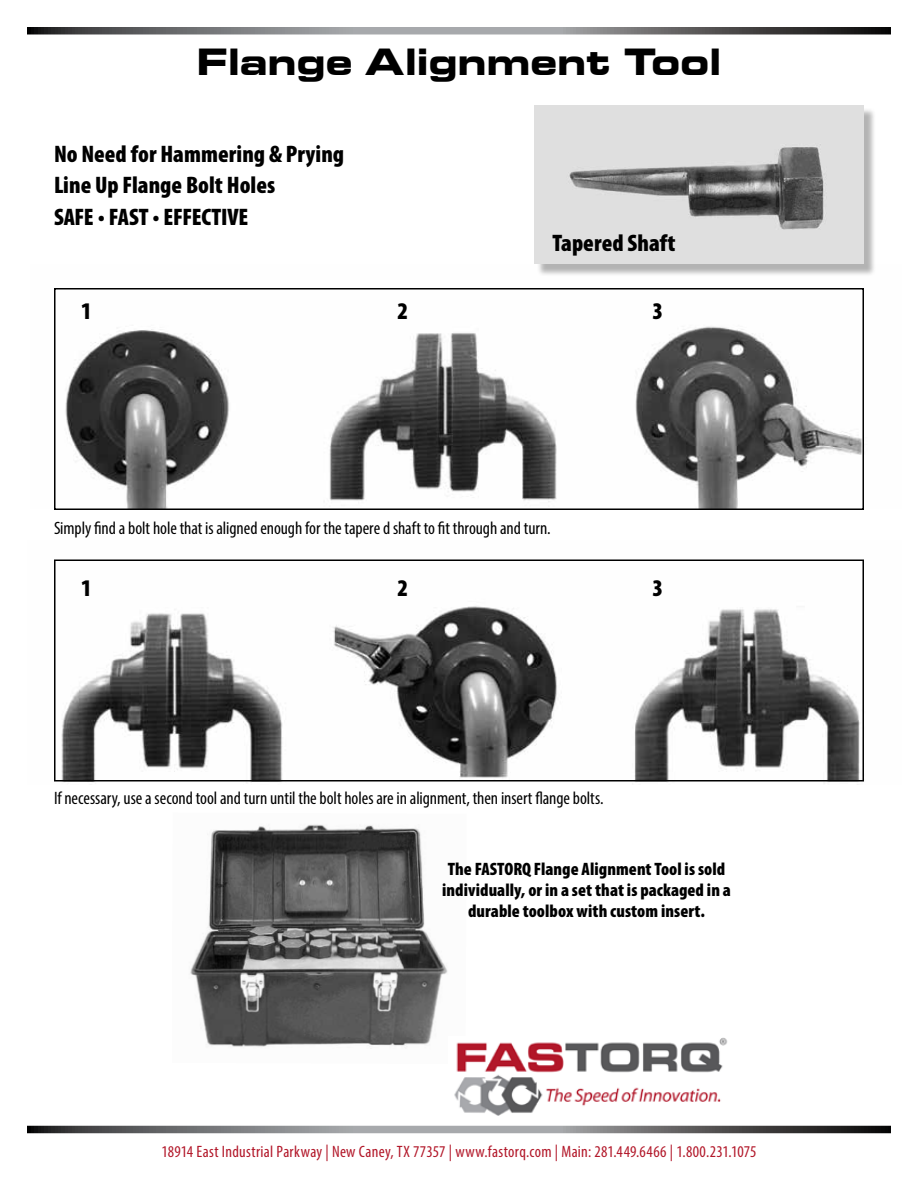
<style>
.page{position:relative;width:918px;height:1188px;background:#fff}
.page>*{position:absolute;margin:0;border:0;box-sizing:border-box;transform-origin:0 0}
.t1{font:36px "Palindrome Expanded S Si Bold Expanded";letter-spacing:-.005em;color:#000}
.t2{font:900 condensed 24px/31.5px "Myriad Pro";color:#000}
.t3{font:condensed 18px "Myriad Pro";letter-spacing:-.005em;color:#000}
.t4{font:900 condensed 18px/21px "Myriad Pro";letter-spacing:.005em;color:#000;text-align:center}
.t5{font:condensed 16.5px "Myriad Pro";letter-spacing:.015em;color:#b21729}
</style>
<div class="page">
<img style="left:190px;top:824px;width:258px;height:223px">
<img style="left:65px;top:326px;width:796px;height:181px">
<img style="left:54px;top:559px;width:810px;height:225px">
<div style="left:54px;top:288px;width:810px;height:222px;border:2px solid #000"></div>
<div style="left:54px;top:560px;width:810px;height:222px;border:2px solid #000"></div>
<svg style="left:27px;top:1126px;width:864px;height:7px;background:#6e6e70"></svg>
<svg style="left:27px;top:27px;width:864px;height:7px;background:#6e6e70"></svg>
<img style="left:454px;top:1037px;width:274px;height:79px">
<div style="left:536px;top:107px;width:341px;height:170px;background:#000;opacity:.3"></div>
<img style="left:534px;top:105px;width:330px;height:159px">
<h1 class="t1" style="left:196px;top:36px;width:527px">Flange Alignment Tool</h1>
<h2 class="t2" style="left:54px;top:138px;width:292px">No Need for Hammering &amp; Prying<br>Line Up Flange Bolt Holes<br>SAFE • FAST • EFFECTIVE</h2>
<h2 class="t2" style="left:81px;top:295px;width:12px">1</h2>
<h2 class="t2" style="left:398px;top:295px;width:12px">2</h2>
<h2 class="t2" style="left:552px;top:226px;width:125px">Tapered Shaft</h2>
<h2 class="t2" style="left:653px;top:295px;width:12px">3</h2>
<p class="t3" style="left:54px;top:517px;width:498px">Simply find a bolt hole that is aligned enough for the tapere d shaft to fit through and turn.</p>
<h2 class="t2" style="left:81px;top:571px;width:12px">1</h2>
<h2 class="t2" style="left:398px;top:571px;width:12px">2</h2>
<h2 class="t2" style="left:653px;top:571px;width:12px">3</h2>
<p class="t3" style="left:54px;top:787px;width:551px">If necessary, use a second tool and turn until the bolt holes are in alignment, then insert flange bolts.</p>
<p class="t4" style="left:442px;top:857px;width:290px">The FASTORQ Flange Alignment Tool is sold individually, or in a set that is packaged in a durable toolbox with custom insert.</p>
<p class="t5" style="left:162px;top:1142px;width:596px">18914 East Industrial Parkway | New Caney, TX 77357 | www.fastorq.com | Main: 281.449.6466 | 1.800.231.1075</p>
</div>
